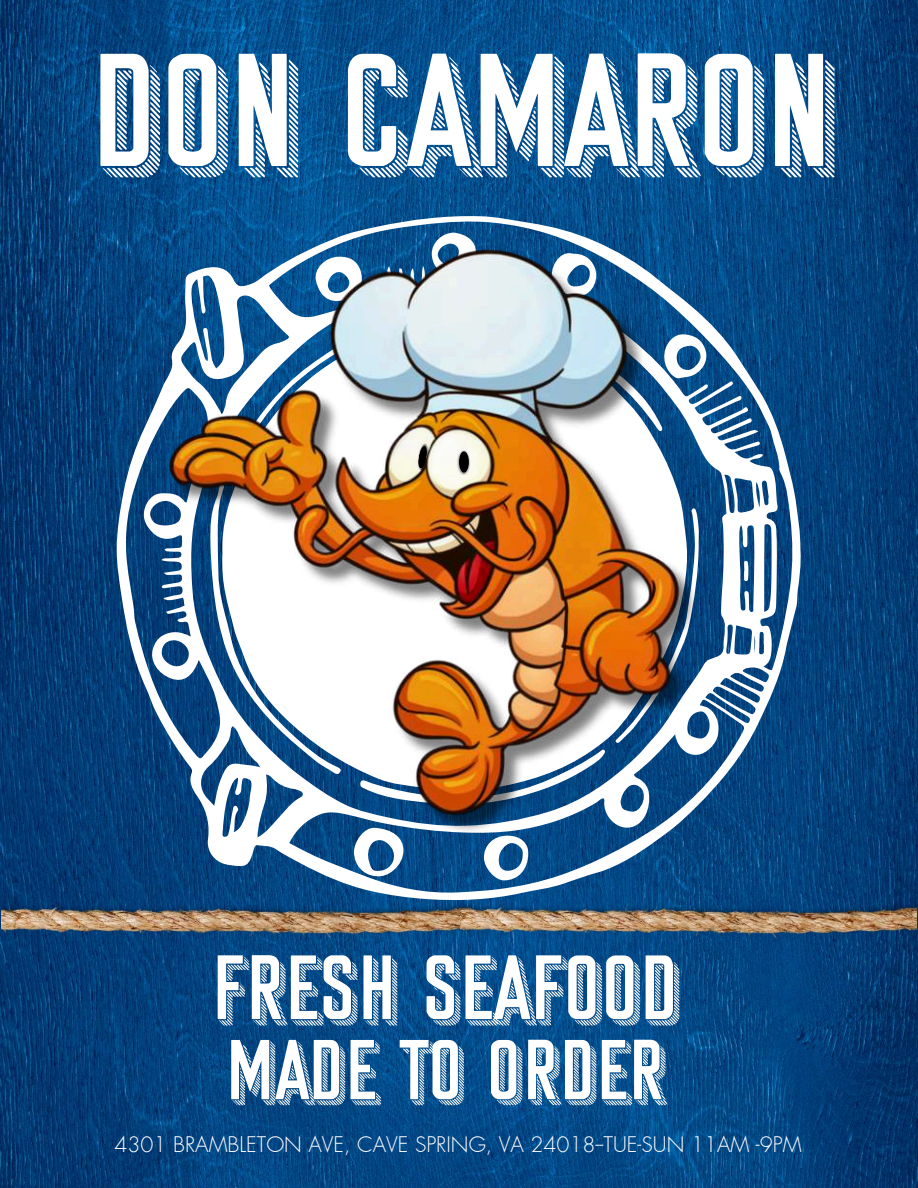
<style>
.page{position:relative;width:918px;height:1188px;background:#fff}
.page>*{position:absolute;margin:0;border:0;box-sizing:border-box;transform-origin:0 0}
.t1{font:176.85px "Sunset Boulevard";color:#fff}
.t2{font:100.35px "Sunset Boulevard";color:#fff}
.t3{font:93.45px "Sunset Boulevard";color:#fff}
.t4{font:300 21px "Futura LT Pro";color:#fff}
</style>
<div class="page">
<img style="left:0;top:0;width:918px;height:1188px">
<svg style="left:117px;top:215px;width:684px;height:686px;background:#2d6597"></svg>
<svg style="left:354px;top:858px;width:50px;height:20px"></svg>
<svg style="left:484px;top:858px;width:45px;height:22px"></svg>
<svg style="left:744px;top:561px;width:5px;height:20px"></svg>
<img style="left:117px;top:232px;width:626px;height:626px">
<svg style="left:430px;top:482px;width:2px;height:7px"></svg>
<svg style="left:432px;top:469px;width:57px;height:21px"></svg>
<svg style="left:459px;top:451px;width:10px;height:22px"></svg>
<svg style="left:391px;top:469px;width:41px;height:13px"></svg>
<img style="left:234px;top:233px;width:475px;height:236px">
<img style="left:1px;top:902px;width:459px;height:36px">
<img style="left:460px;top:902px;width:457px;height:36px">
<h1 class="t1" style="left:92px;top:29px;width:746px">DON CAMARON</h1>
<h2 class="t2" style="left:212px;top:942px;width:470px">FRESH SEAFOOD</h2>
<h3 class="t3" style="left:226px;top:1027px;width:442px">MADE TO ORDER</h3>
<p class="t4" style="left:115px;top:1135px;width:688px">4301 BRAMBLETON AVE, CAVE SPRING, VA 24018--TUE-SUN 11AM -9PM</p>
</div>
